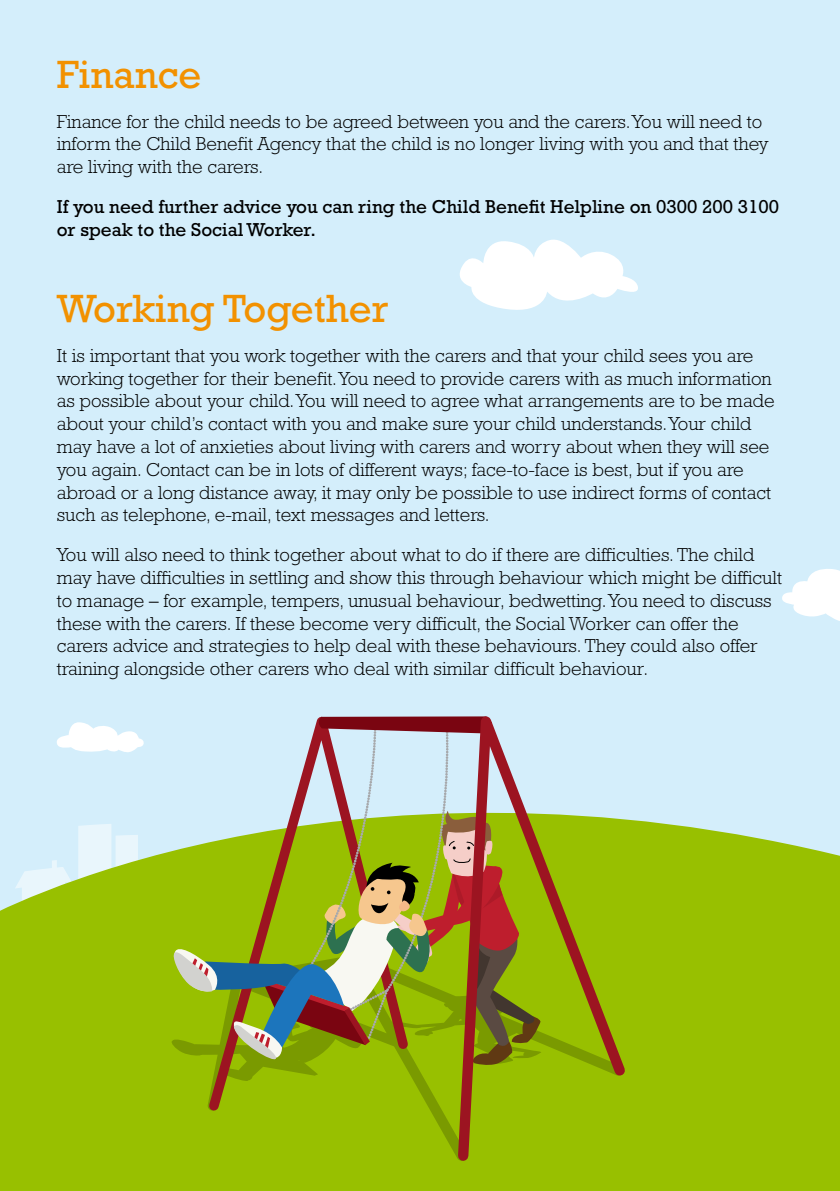
<style>
.page{position:relative;width:840px;height:1191px;background:#fff}
.page>*{position:absolute;margin:0;border:0;box-sizing:border-box;transform-origin:0 0}
.t1{font:40px "Rockwell";color:#f29100}
.t2{font:300 19px/22.8px "Rockwell";color:#000}
.t3{font:19px/22.8px "Rockwell";color:#000}
</style>
<div class="page">
<div style="left:0;top:0;width:839px;height:1191px;background:#d4eefb"></div>
<svg style="left:460px;top:239px;width:178px;height:71px"></svg>
<svg style="left:782px;top:569px;width:57px;height:52px"></svg>
<svg style="left:72px;top:722px;width:18px;height:4px"></svg>
<svg style="left:0;top:726px;width:839px;height:465px;fill:#98c000"></svg>
<div style="left:171px;top:1066px;width:281px;height:94px;background:#98c000"></div>
<svg style="left:202px;top:1066px;width:212px;height:51px;background:#95b601"></svg>
<svg style="left:171px;top:716px;width:281px;height:350px"></svg>
<svg style="left:452px;top:716px;width:174px;height:446px"></svg>
<h1 class="t1" style="left:57px;top:51px;width:146px">Finance</h1>
<p class="t2" style="left:57px;top:110px;width:713px">Finance for the child needs to be agreed between you and the carers. You will need to inform the Child Benefit Agency that the child is no longer living with you and that they are living with the carers.</p>
<p class="t3" style="left:57px;top:195px;width:723px">If you need further advice you can ring the Child Benefit Helpline on 0300 200 3100 or speak to the Social Worker.</p>
<h1 class="t1" style="left:57px;top:285px;width:333px">Working Together</h1>
<p class="t2" style="left:57px;top:344px;width:718px">It is important that you work together with the carers and that your child sees you are working together for their benefit. You need to provide carers with as much information as possible about your child. You will need to agree what arrangements are to be made about your child’s contact with you and make sure your child understands. Your child may have a lot of anxieties about living with carers and worry about when they will see you again. Contact can be in lots of different ways; face-to-face is best, but if you are abroad or a long distance away, it may only be possible to use indirect forms of contact such as telephone, e-mail, text messages and letters.</p>
<p class="t2" style="left:57px;top:543px;width:726px">You will also need to think together about what to do if there are difficulties. The child may have difficulties in settling and show this through behaviour which might be difficult to manage – for example, tempers, unusual behaviour, bedwetting. You need to discuss these with the carers. If these become very difficult, the Social Worker can offer the carers advice and strategies to help deal with these behaviours. They could also offer training alongside other carers who deal with similar difficult behaviour.</p>
</div>
